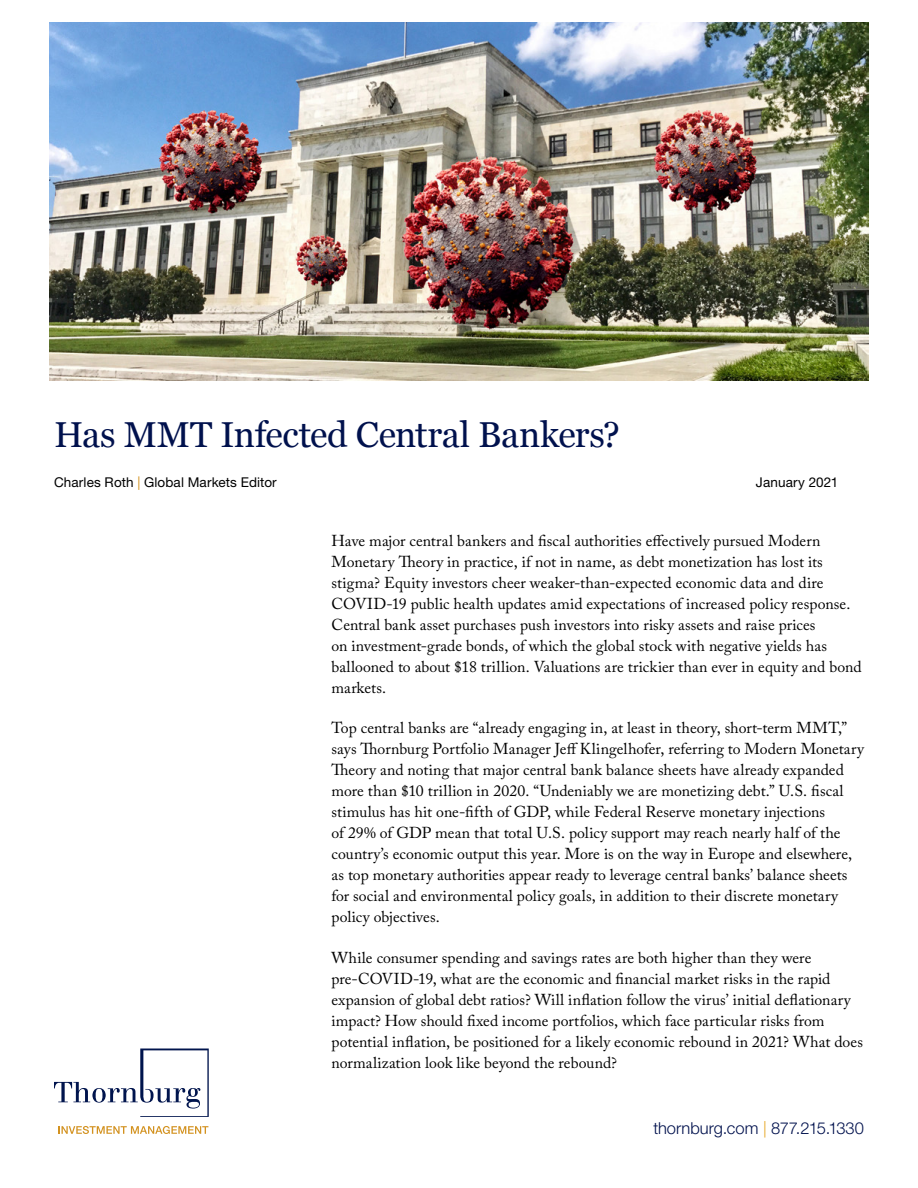
<style>
.page{position:relative;width:918px;height:1188px;background:#fff}
.page>*{position:absolute;margin:0;border:0;box-sizing:border-box;transform-origin:0 0}
.t1{font:36px "Georgia";letter-spacing:-.01em;color:#00114d}
.t2{font:300 16.5px "Helvetica Neue LT Std";color:#00114d}
.t3{font:15.75px/21px "Adobe Caslon Pro";letter-spacing:.005em;color:#000}
.t4{font:13.5px "Helvetica Neue LT Std";letter-spacing:.01em;color:#000}
.s1{color:#d39220}
.s2{color:#e7a623}
</style>
<div class="page">
<img style="left:49px;top:22px;width:820px;height:359px">
<svg style="left:58px;top:1126px;width:150px;height:8px"></svg>
<svg style="left:54px;top:1049px;width:155px;height:68px"></svg>
<h1 class="t1" style="left:54px;top:408px;width:568px">Has MMT Infected Central Bankers?</h1>
<p class="t4" style="left:54px;top:474px;width:224px">Charles Roth <span class="s1">|</span> Global Markets Editor</p>
<p class="t4" style="left:756px;top:474px;width:84px">January 2021</p>
<p class="t3" style="left:332px;top:530px;width:532px">Have major central bankers and fiscal authorities effectively pursued Modern Monetary Theory in practice, if not in name, as debt monetization has lost its stigma? Equity investors cheer weaker-than-expected economic data and dire COVID-19 public health updates amid expectations of increased policy response.<br>Central bank asset purchases push investors into risky assets and raise prices<br>on investment-grade bonds, of which the global stock with negative yields has ballooned to about $18 trillion. Valuations are trickier than ever in equity and bond markets.</p>
<p class="t3" style="left:332px;top:718px;width:534px">Top central banks are “already engaging in, at least in theory, short-term MMT,” says Thornburg Portfolio Manager Jeff Klingelhofer, referring to Modern Monetary Theory and noting that major central bank balance sheets have already expanded more than $10 trillion in 2020. “Undeniably we are monetizing debt.” U.S. fiscal stimulus has hit one-fifth of GDP, while Federal Reserve monetary injections<br>of 29% of GDP mean that total U.S. policy support may reach nearly half of the country’s economic output this year. More is on the way in Europe and elsewhere, as top monetary authorities appear ready to leverage central banks’ balance sheets for social and environmental policy goals, in addition to their discrete monetary policy objectives.</p>
<p class="t3" style="left:332px;top:947px;width:533px">While consumer spending and savings rates are both higher than they were pre-COVID-19, what are the economic and financial market risks in the rapid expansion of global debt ratios? Will inflation follow the virus’ initial deflationary impact? How should fixed income portfolios, which face particular risks from potential inflation, be positioned for a likely economic rebound in 2021? What does normalization look like beyond the rebound?</p>
<p class="t2" style="left:653px;top:1118px;width:212px">thornburg.com <span class="s2">|</span> 877.215.1330</p>
</div>
